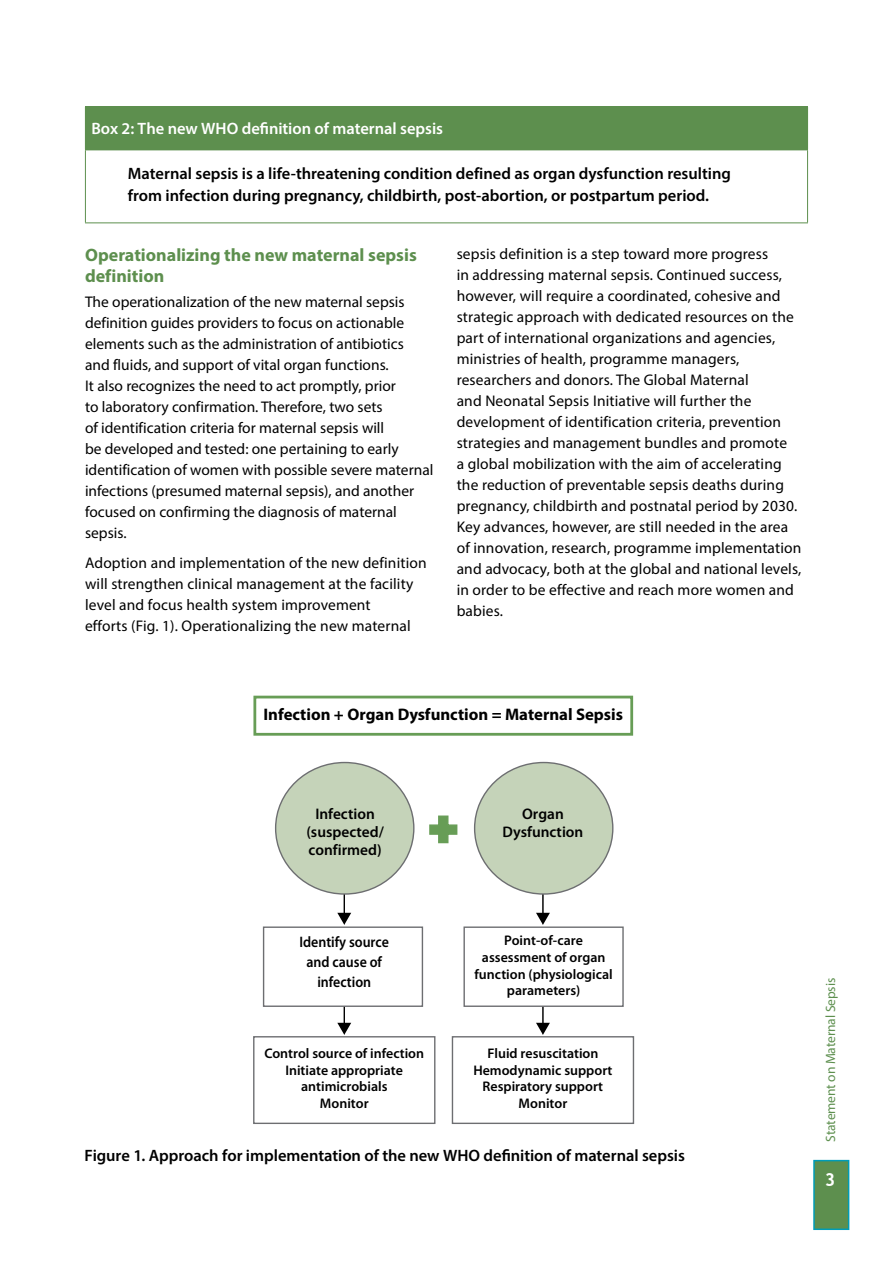
<style>
.page{position:relative;width:893px;height:1263px;background:#fff}
.page>*{position:absolute;margin:0;border:0;box-sizing:border-box;transform-origin:0 0}
.Heading_1{font:700 18px/21px "Myriad Pro";color:#5d8f4e}
.t1{font:700 18px "Trebuchet MS";color:#fff}
.t2{font:700 16.8px "Myriad Pro";color:#000}
.head_T{font:600 16.5px/22.5px "Myriad Pro";color:#000}
.head_T-2{font:600 16.5px "Myriad Pro";color:#fff}
.t3{font:15.45px/21px "Myriad Pro";letter-spacing:.01em;color:#000}
.t4{font:600 15.3px/18.1px "Myriad Pro";color:#000;text-align:center}
.t5{font:600 15.15px/19.8px "Myriad Pro";color:#000;text-align:center;scale:.92 1}
.t6{font:600 13.95px/16.8px "Myriad Pro";color:#000;text-align:center}
.t7{font:13.5px "Myriad Pro";letter-spacing:-.01em;color:#5d8f4e}
</style>
<div class="page">
<div style="left:813px;top:1160px;width:36px;height:70px;background:#5d8f4e;border:2px solid #009cb7"></div>
<div style="left:85px;top:107px;width:722px;height:43px;background:#5d8f4e"></div>
<hr style="left:85px;top:106px;width:723px;height:1px;background:#5d8f4e">
<hr style="left:807px;top:107px;width:1px;height:43px;background:#5d8f4e">
<hr style="left:85px;top:150px;width:723px;height:1px;background:#5d8f4e">
<hr style="left:85px;top:150px;width:1px;height:72px;background:#5d8f4e">
<hr style="left:807px;top:150px;width:1px;height:72px;background:#5d8f4e">
<hr style="left:85px;top:222px;width:723px;height:1px;background:#5d8f4e">
<hr style="left:542px;top:894px;width:2px;height:21px;background:#000">
<svg style="left:536px;top:913px;width:14px;height:12px"></svg>
<svg style="left:337px;top:895px;width:14px;height:30px"></svg>
<div style="left:253px;top:696px;width:380px;height:40px;border:3px solid #679d56"></div>
<svg style="left:253px;top:1004px;width:382px;height:120px"></svg>
<div style="left:463px;top:926px;width:161px;height:81px;background:#fff;border:1px solid #6d6e71"></div>
<div style="left:263px;top:926px;width:160px;height:81px;background:#fff;border:1px solid #6d6e71"></div>
<svg style="left:429px;top:815px;width:29px;height:29px"></svg>
<div style="left:475px;top:762px;width:138px;height:132px;background:#c5d3b9;border-radius:50%"></div>
<div style="left:276px;top:762px;width:138px;height:132px;background:#c5d3b9;border-radius:50%"></div>
<p class="head_T-2" style="left:91px;top:118px;width:353px">Box 2: The new WHO definition of maternal sepsis</p>
<p class="head_T" style="left:128px;top:161px;width:605px">Maternal sepsis is a life-threatening condition defined as organ dysfunction resulting from infection during pregnancy, childbirth, post-abortion, or postpartum period.</p>
<p class="Heading_1" style="left:85px;top:244px;width:333px">Operationalizing the new maternal sepsis definition</p>
<p class="t3" style="left:85px;top:292px;width:350px">The operationalization of the new maternal sepsis definition guides providers to focus on actionable elements such as the administration of antibiotics<br>and fluids, and support of vital organ functions.<br>It also recognizes the need to act promptly, prior<br>to laboratory confirmation. Therefore, two sets<br>of identification criteria for maternal sepsis will<br>be developed and tested: one pertaining to early identification of women with possible severe maternal infections (presumed maternal sepsis), and another focused on confirming the diagnosis of maternal sepsis.</p>
<p class="t3" style="left:85px;top:552px;width:343px">Adoption and implementation of the new definition will strengthen clinical management at the facility level and focus health system improvement<br>efforts (Fig. 1). Operationalizing the new maternal</p>
<p class="t3" style="left:457px;top:243px;width:346px">sepsis definition is a step toward more progress<br>in addressing maternal sepsis. Continued success, however, will require a coordinated, cohesive and strategic approach with dedicated resources on the part of international organizations and agencies, ministries of health, programme managers, researchers and donors. The Global Maternal<br>and Neonatal Sepsis Initiative will further the development of identification criteria, prevention strategies and management bundles and promote<br>a global mobilization with the aim of accelerating the reduction of preventable sepsis deaths during pregnancy, childbirth and postnatal period by 2030.<br>Key advances, however, are still needed in the area of innovation, research, programme implementation and advocacy, both at the global and national levels, in order to be effective and reach more women and babies.</p>
<p class="t2" style="left:263px;top:703px;width:361px">Infection + Organ Dysfunction = Maternal Sepsis</p>
<p class="t4" style="left:306px;top:805px;width:79px">Infection (suspected/ confirmed)</p>
<p class="t5" style="left:300px;top:932px;width:99px">Identify source and cause of infection</p>
<p class="t4" style="left:502px;top:805px;width:82px">Organ<br>Dysfunction</p>
<p class="t6" style="left:474px;top:932px;width:140px">Point-of-care assessment of organ function (physiological parameters)</p>
<p class="t6" style="left:264px;top:1045px;width:161px">Control source of infection<br>Initiate appropriate antimicrobials<br>Monitor</p>
<p class="t6" style="left:473px;top:1045px;width:141px">Fluid resuscitation<br>Hemodynamic support<br>Respiratory support<br>Monitor</p>
<p class="head_T" style="left:85px;top:1143px;width:602px">Figure 1. Approach for implementation of the new WHO definition of maternal sepsis</p>
<p class="t7" style="left:822px;top:1142px;width:165px;rotate:-90deg">Statement on Maternal Sepsis</p>
<p class="t1" style="left:825px;top:1168px;width:12px">3</p>
</div>
